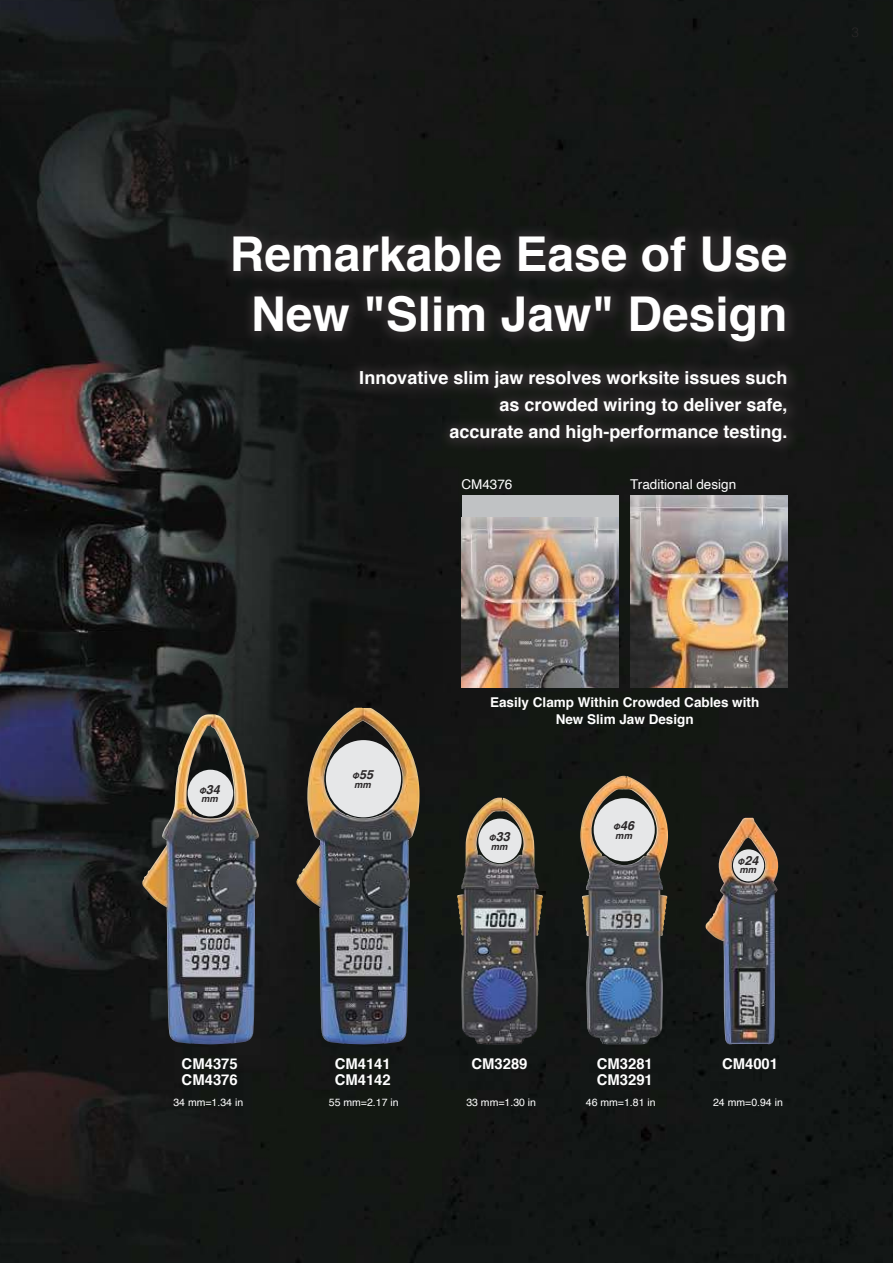
<style>
.page{position:relative;width:893px;height:1263px;background:#fff}
.page>*{position:absolute;margin:0;border:0;box-sizing:border-box;transform-origin:0 0}
.t1{font:700 48px/60px "Helvetica";color:#fff;text-align:center}
.t2{font:700 18px/27px "Helvetica";color:#fff;text-align:right}
.t3{font:700 14.85px/15.6px "Helvetica";color:#fff}
.t4{font:700 13.5px/16.5px "Helvetica";color:#fff;text-align:center}
.t5{font:13.5px "Helvetica";color:#fff}
.t6{font:italic 700 12.6px "Helvetica";color:#2b2829}
.t7{font:10.5px "Helvetica";color:#fff}
.t8{font:italic 700 9.45px "Helvetica";color:#2b2829}
.s1{font-size:9.45px}
</style>
<div class="page">
<img style="left:0;top:0;width:893px;height:1263px">
<div style="left:220px;top:223px;width:579px;height:132px;background:linear-gradient(to right,#1f1e1e,#201f1f)"></div>
<div style="left:347px;top:358px;width:453px;height:96px;background:linear-gradient(to right,#191a19,#242323)"></div>
<img style="left:631px;top:496px;width:156px;height:191px">
<div style="left:462px;top:496px;width:157px;height:191px;background:#c0c2c4"></div>
<img style="left:462px;top:518px;width:157px;height:169px">
<img style="left:142px;top:714px;width:117px;height:330px">
<div style="left:188px;top:770px;width:45px;height:46px;background:#e6e7e8;border-radius:50%"></div>
<img style="left:457px;top:798px;width:86px;height:246px">
<div style="left:478px;top:818px;width:44px;height:45px;background:#e6e7e8;border-radius:50%"></div>
<img style="left:706px;top:818px;width:72px;height:226px">
<div style="left:733px;top:849px;width:31px;height:32px;background:#e6e7e8;border-radius:50%"></div>
<img style="left:580px;top:776px;width:88px;height:268px">
<div style="left:594px;top:798px;width:61px;height:63px;background:#e6e7e8;border-radius:50%"></div>
<img style="left:296px;top:708px;width:123px;height:336px">
<div style="left:326px;top:740px;width:75px;height:77px;background:#e6e7e8;border-radius:50%"></div>
<h1 class="t1" style="left:230px;top:229px;width:559px">Remarkable Ease of Use<br>New "Slim Jaw" Design</h1>
<p class="t2" style="left:359px;top:366px;width:430px">Innovative slim jaw resolves worksite issues such as crowded wiring to deliver safe,<br>accurate and high-performance testing.</p>
<p class="t5" style="left:461px;top:479px;width:53px">CM4376</p>
<p class="t5" style="left:630px;top:479px;width:108px">Traditional design</p>
<p class="t6" style="left:199px;top:782px;width:22px"><span class="s1">Φ</span>34</p>
<p class="t8" style="left:201px;top:793px;width:18px">mm</p>
<p class="t6" style="left:352px;top:768px;width:22px"><span class="s1">Φ</span>55</p>
<p class="t8" style="left:354px;top:779px;width:18px">mm</p>
<p class="t4" style="left:490px;top:695px;width:271px">Easily Clamp Within Crowded Cables with<br>New Slim Jaw Design</p>
<p class="t6" style="left:489px;top:830px;width:22px"><span class="s1">Φ</span>33</p>
<p class="t8" style="left:491px;top:841px;width:18px">mm</p>
<p class="t6" style="left:613px;top:819px;width:22px"><span class="s1">Φ</span>46</p>
<p class="t8" style="left:615px;top:830px;width:18px">mm</p>
<p class="t6" style="left:738px;top:853px;width:22px"><span class="s1">Φ</span>24</p>
<p class="t8" style="left:740px;top:864px;width:18px">mm</p>
<p class="t3" style="left:335px;top:1058px;width:58px">CM4141<br>CM4142</p>
<p class="t3" style="left:471px;top:1058px;width:58px">CM3289</p>
<p class="t3" style="left:597px;top:1058px;width:58px">CM3281<br>CM3291</p>
<p class="t3" style="left:722px;top:1058px;width:58px">CM4001</p>
<p class="t3" style="left:182px;top:1058px;width:58px">CM4375<br>CM4376</p>
<p class="t7" style="left:173px;top:1098px;width:71px">34 mm=1.34 in</p>
<p class="t7" style="left:329px;top:1098px;width:71px">55 mm=2.17 in</p>
<p class="t7" style="left:466px;top:1098px;width:71px">33 mm=1.30 in</p>
<p class="t7" style="left:586px;top:1098px;width:71px">46 mm=1.81 in</p>
<p class="t7" style="left:713px;top:1098px;width:71px">24 mm=0.94 in</p>
</div>
